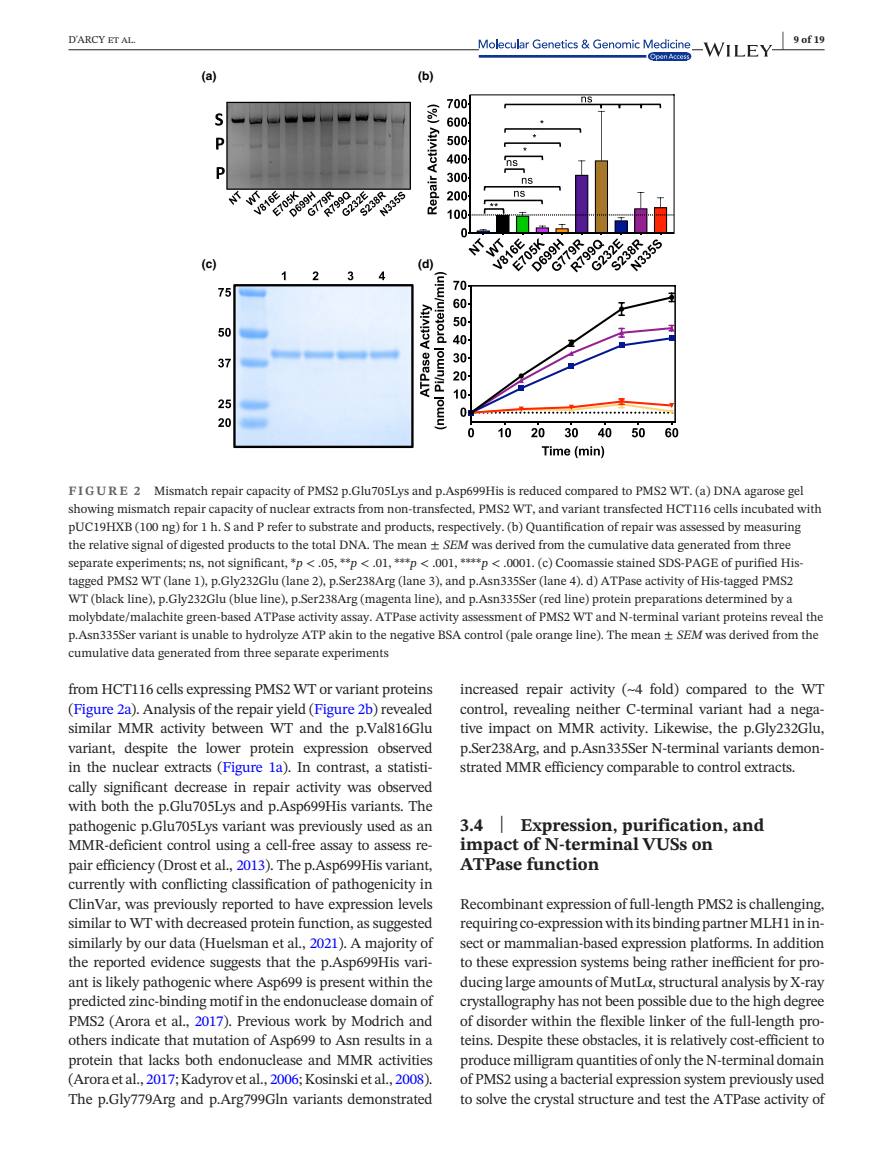
<style>
.page{position:relative;width:893px;height:1174px;background:#fff}
.page>*{position:absolute;margin:0;border:0;box-sizing:border-box;transform-origin:0 0}
.t1{font:700 21px "STIX Two Text";color:#231f20;scale:.42 1}
.t2{font:700 18px/19.5px "STIX Two Text";color:#231f20}
.t3{font:15px/19.5px "STIX Two Text";letter-spacing:-.015em;color:#231f20;text-align:justify}
.t4{font:12.75px/18px "STIX Two Text";color:#231f20}
.t5{font:700 12px "Helvetica";color:#000}
.t6{font:10.5px "STIX Two Text";color:#231f20}
.t7{font:700 10.5px "STIX Two Text";color:#231f20}
.s1{font-weight:700;color:#636366}
.s2{font-style:italic}
.s3{color:#00f}
.s4{font-weight:400;font-size:23.7px}
.s5{font-family:"STIX"}
</style>
<div class="page">
<hr style="left:68px;top:49px;width:756px;height:1px;background:#231f20">
<svg style="left:479px;top:39px;width:211px;height:21px"></svg>
<svg style="left:703px;top:43px;width:69px;height:14px"></svg>
<svg style="left:218px;top:271px;width:196px;height:177px;background:#d1dff0"></svg>
<svg style="left:542px;top:446px;width:62px;height:12px"></svg>
<hr style="left:470px;top:94px;width:205px;height:1px;background:#000">
<hr style="left:674px;top:94px;width:1px;height:140px;background:#000">
<hr style="left:470px;top:95px;width:1px;height:138px;background:#000">
<svg style="left:420px;top:96px;width:258px;height:341px"></svg>
<svg style="left:215px;top:102px;width:196px;height:115px"></svg>
<h1 class="t1" style="left:782px;top:24px;width:8px">|</h1>
<p class="t6" style="left:68px;top:32px;width:69px">D'ARCY et al.</p>
<p class="t7" style="left:794px;top:32px;width:32px">9 of 19</p>
<p class="t5" style="left:202px;top:69px;width:16px">(a)</p>
<p class="t5" style="left:418px;top:69px;width:17px">(b)</p>
<p class="t5" style="left:202px;top:257px;width:16px">(c)</p>
<p class="t5" style="left:418px;top:257px;width:17px">(d)</p>
<p class="t4" style="left:68px;top:481px;width:756px"><span class="s1">FIGURE 2</span> Mismatch repair capacity of PMS2 p.Glu705Lys and p.Asp699His is reduced compared to PMS2 WT. (a) DNA agarose gel showing mismatch repair capacity of nuclear extracts from non-transfected, PMS2 WT, and variant transfected HCT116 cells incubated with pUC19HXB (100 ng) for 1 h. S and P refer to substrate and products, respectively. (b) Quantification of repair was assessed by measuring<br>the relative signal of digested products to the total DNA. The mean ± <span class="s2">SEM</span> was derived from the cumulative data generated from three separate experiments; ns, not significant, *<span class="s2">p</span> &lt; .05, **<span class="s2">p</span> &lt; .01, ***<span class="s2">p</span> &lt; .001, ****<span class="s2">p</span> &lt; .0001. (c) Coomassie stained SDS-PAGE of purified His&shy;tagged PMS2 WT (lane 1), p.Gly232Glu (lane 2), p.Ser238Arg (lane 3), and p.Asn335Ser (lane 4). d) ATPase activity of His-tagged PMS2<br>WT (black line), p.Gly232Glu (blue line), p.Ser238Arg (magenta line), and p.Asn335Ser (red line) protein preparations determined by a molybdate/malachite green-based ATPase activity assay. ATPase activity assessment of PMS2 WT and N-terminal variant proteins reveal the p.Asn335Ser variant is unable to hydrolyze ATP akin to the negative BSA control (pale orange line). The mean ± <span class="s2">SEM</span> was derived from the cumulative data generated from three separate experiments</p>
<p class="t3" style="left:68px;top:679px;width:366px">from HCT116 cells expressing PMS2 WT or variant proteins (<span class="s3">Figure 2a</span>). Analysis of the repair yield (<span class="s3">Figure 2b</span>) revealed similar MMR activity between WT and the p.Val816Glu variant, despite the lower protein expression observed in the nuclear extracts (<span class="s3">Figure 1a</span>). In contrast, a statisti&shy;cally significant decrease in repair activity was observed with both the p.Glu705Lys and p.Asp699His variants. The pathogenic p.Glu705Lys variant was previously used as an MMR-deficient control using a cell-free assay to assess re&shy;pair efficiency (Drost et al., <span class="s3">2013</span>). The p.Asp699His variant, currently with conflicting classification of pathogenicity in ClinVar, was previously reported to have expression levels similar to WT with decreased protein function, as suggested similarly by our data (Huelsman et al., <span class="s3">2021</span>). A majority of the reported evidence suggests that the p.Asp699His vari&shy;ant is likely pathogenic where Asp699 is present within the predicted zinc-binding motif in the endonuclease domain of PMS2 (Arora et al., <span class="s3">2017</span>). Previous work by Modrich and others indicate that mutation of Asp699 to Asn results in a protein that lacks both endonuclease and MMR activities (Arora et al., <span class="s3">2017</span>; Kadyrov et al., <span class="s3">2006</span>; Kosinski et al., <span class="s3">2008</span>).<br>The p.Gly779Arg and p.Arg799Gln variants demonstrated</p>
<p class="t3" style="left:460px;top:679px;width:366px">increased repair activity (~4 fold) compared to the WT control, revealing neither C-terminal variant had a nega&shy;tive impact on MMR activity. Likewise, the p.Gly232Glu, p.Ser238Arg, and p.Asn335Ser N-terminal variants demon&shy;strated MMR efficiency comparable to control extracts.</p>
<p class="t2" style="left:460px;top:815px;width:306px">3.4 <span class="s4">|</span> Expression, purification, and impact of N-terminal VUSs on<br>ATPase function</p>
<p class="t3" style="left:460px;top:894px;width:366px">Recombinant expression of full-length PMS2 is challenging, requiring co-expression with its binding partner MLH1 in in&shy;sect or mammalian-based expression platforms. In addition to these expression systems being rather inefficient for pro&shy;ducing large amounts of MutL<span class="s5">α</span>, structural analysis by X-ray crystallography has not been possible due to the high degree of disorder within the flexible linker of the full-length pro&shy;teins. Despite these obstacles, it is relatively cost-efficient to produce milligram quantities of only the N-terminal domain of PMS2 using a bacterial expression system previously used to solve the crystal structure and test the ATPase activity of</p>
</div>
